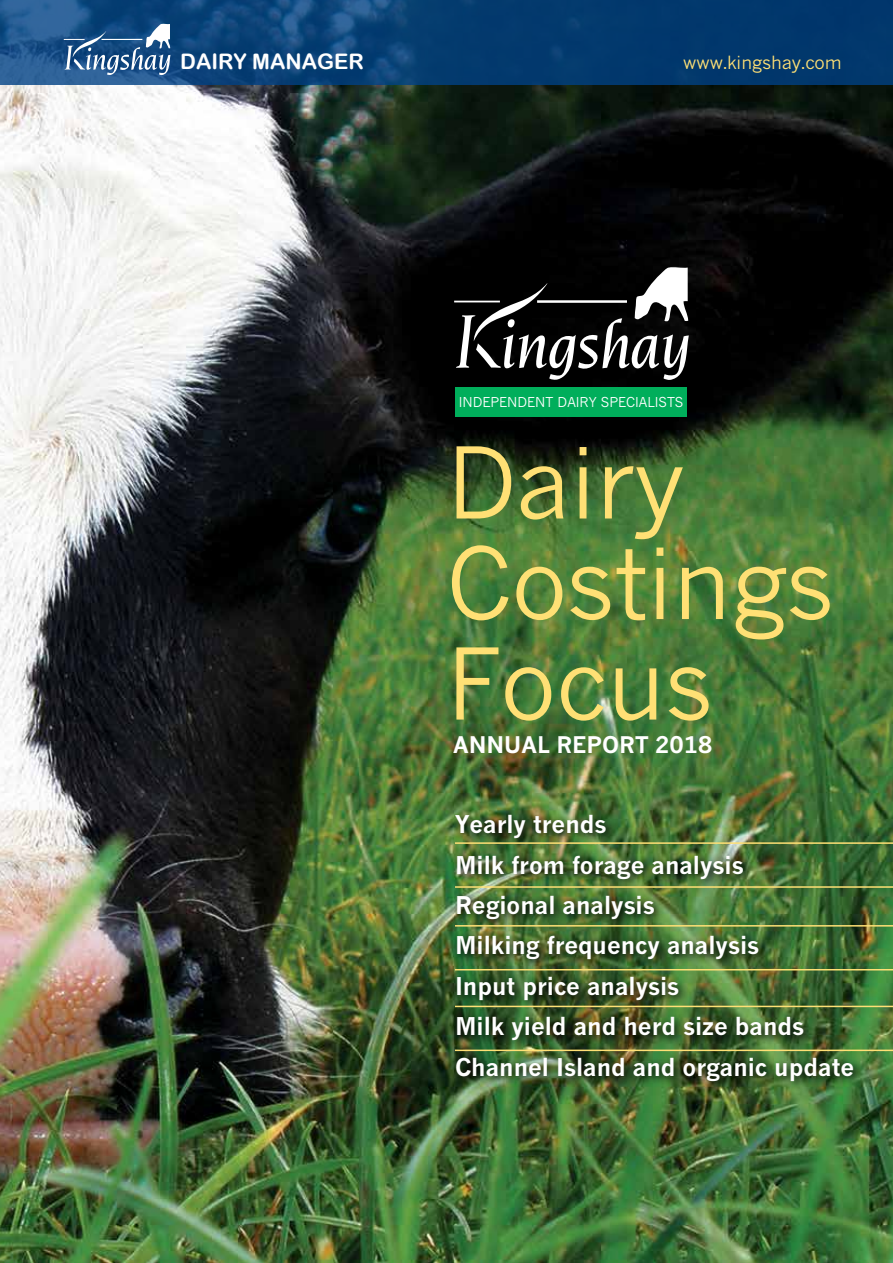
<style>
.page{position:relative;width:893px;height:1263px;background:#fff}
.page>*{position:absolute;margin:0;border:0;box-sizing:border-box;transform-origin:0 0}
.t1{font:97.5px/100.5px "News Gothic MT Std";color:#ffe075}
.t2{font:700 24px/40.3px "News Gothic MT Std";color:#fff}
.t3{font:700 22.5px "News Gothic MT Std";color:#fff}
.t4{font:21.45px "Arial Rounded MT Bold";color:#fff}
.t5{font:18px "News Gothic MT Std";color:#ffe075}
.t6{font:13.5px "News Gothic MT Std";color:#fff}
</style>
<div class="page">
<img style="left:0;top:85px;width:893px;height:1178px">
<svg style="left:0;top:0;width:893px;height:85px;background:#094075"></svg>
<svg style="left:64px;top:24px;width:106px;height:51px"></svg>
<div style="left:455px;top:387px;width:232px;height:30px;background:#00ae5b"></div>
<hr style="left:454px;top:301px;width:46px;height:1px;background:#fff">
<svg style="left:456px;top:267px;width:233px;height:113px"></svg>
<img style="left:451px;top:810px;width:413px;height:282px">
<hr style="left:455px;top:842px;width:438px;height:2px;background:#ffe075">
<hr style="left:455px;top:886px;width:438px;height:2px;background:#ffe075">
<hr style="left:455px;top:925px;width:438px;height:1px;background:#ffe075">
<hr style="left:455px;top:969px;width:438px;height:1px;background:#ffe075">
<hr style="left:455px;top:1006px;width:438px;height:1px;background:#ffe075">
<hr style="left:455px;top:1049px;width:438px;height:2px;background:#ffe075">
<p class="t4" style="left:180px;top:49px;width:185px">DAIRY MANAGER</p>
<p class="t5" style="left:683px;top:52px;width:160px">www.kingshay.com</p>
<p class="t6" style="left:459px;top:394px;width:226px">INDEPENDENT DAIRY SPECIALISTS</p>
<h1 class="t1" style="left:446px;top:431px;width:389px">Dairy<br>Costings<br>Focus</h1>
<p class="t3" style="left:453px;top:730px;width:261px">ANNUAL REPORT 2018</p>
<p class="t2" style="left:455px;top:804px;width:401px">Yearly trends<br>Milk from forage analysis<br>Regional analysis<br>Milking frequency analysis<br>Input price analysis<br>Milk yield and herd size bands<br>Channel Island and organic update</p>
</div>
